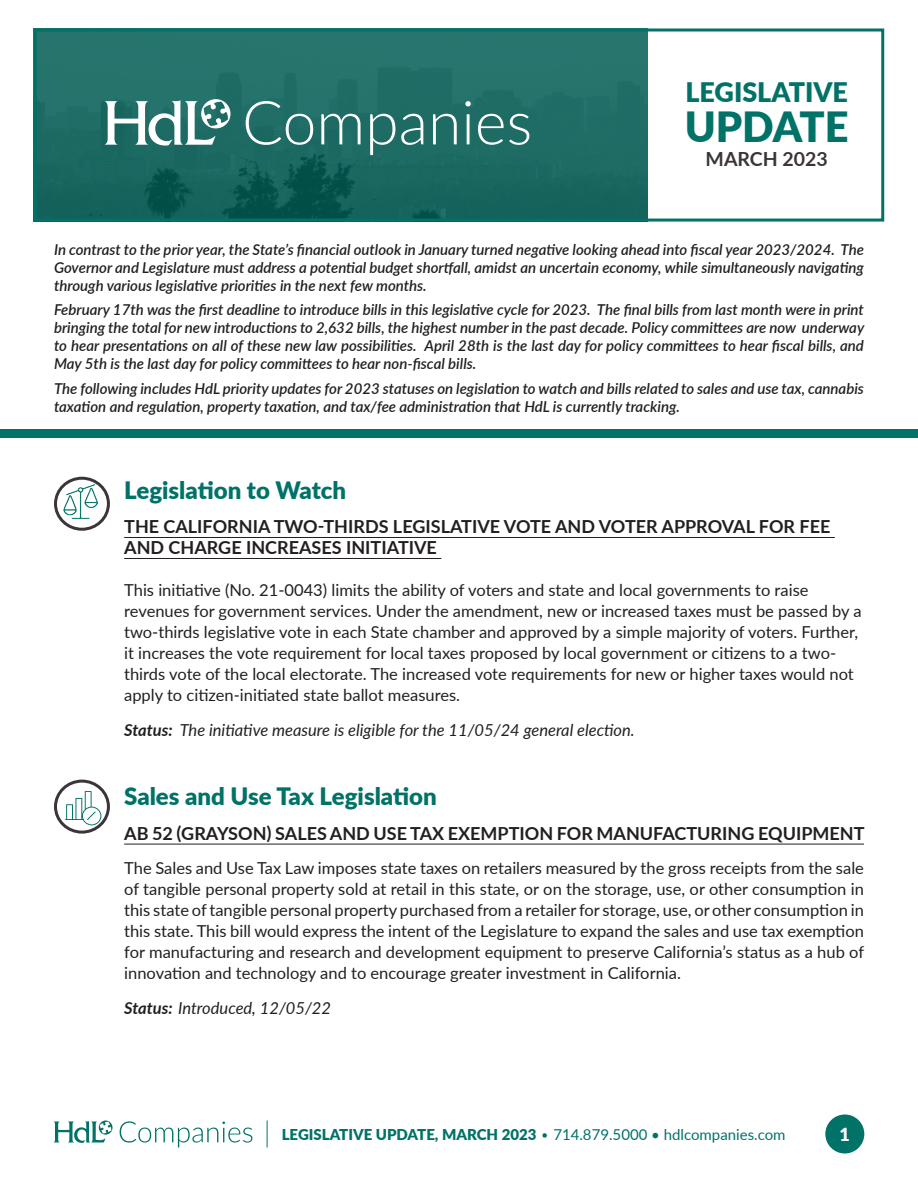
<style>
.page{position:relative;width:918px;height:1188px;background:#fff}
.page>*{position:absolute;margin:0;border:0;box-sizing:border-box;transform-origin:0 0}
.Section_Title{font:900 41.55px "Lato";color:#007267}
.Section_Title-2{font:900 26.85px "Lato";color:#007267}
.Category{font:900 24px "Lato";color:#007267}
.Section_Title-3{font:700 19.5px "Lato";color:#3b343a}
.Headings{font:700 18px/21px "Lato";color:#231f20}
.Status{font:700 18px "Lato";color:#231f20}
.t1{font:900 18px "Lato";color:#fff}
.Status-2{font:16.5px/21px "Lato";color:#231f20;text-align:justify}
.Headings-2{font:16.5px/21px "Lato";color:#231f20}
.Headings-3{font:italic 16.5px "Lato";color:#231f20}
.Status-3{font:italic 16.5px "Lato";color:#231f20}
.t2{font:italic 600 15px/18px "Lato";color:#231f20;text-align:justify}
.t3{font:15px "Lato";color:#007267}
.s1{font-weight:700}
.s2{font-weight:900}
.s3{font-weight:300}
</style>
<div class="page">
<div style="left:825px;top:1114px;width:39px;height:40px;background:#007267;border-radius:50%"></div>
<svg style="left:267px;top:1121px;width:1px;height:26px"></svg>
<svg style="left:120px;top:1121px;width:132px;height:26px"></svg>
<svg style="left:54px;top:1121px;width:59px;height:22px"></svg>
<svg style="left:38px;top:32px;width:610px;height:186px;background:#1d6b64"></svg>
<svg style="left:246px;top:101px;width:67px;height:44px;background:#43857e"></svg>
<svg style="left:321px;top:114px;width:40px;height:30px"></svg>
<svg style="left:370px;top:114px;width:25px;height:41px"></svg>
<svg style="left:401px;top:114px;width:22px;height:31px"></svg>
<svg style="left:433px;top:114px;width:24px;height:30px"></svg>
<svg style="left:465px;top:101px;width:6px;height:43px"></svg>
<svg style="left:478px;top:114px;width:51px;height:31px"></svg>
<svg style="left:105px;top:99px;width:126px;height:47px"></svg>
<div style="left:34px;top:28px;width:850px;height:194px;border:3px solid #007267"></div>
<hr style="left:124px;top:537px;width:711px;height:1px;background:#231f20">
<hr style="left:124px;top:558px;width:317px;height:1px;background:#231f20">
<hr style="left:124px;top:844px;width:740px;height:1px;background:#231f20">
<div style="left:54px;top:780px;width:56px;height:54px;border:3px solid #3b343a;border-radius:50%"></div>
<svg style="left:65px;top:791px;width:36px;height:34px"></svg>
<div style="left:0;top:429px;width:918px;height:8px;background:#007267"></div>
<div style="left:54px;top:477px;width:56px;height:54px;border:3px solid #3b343a;border-radius:50%"></div>
<img style="left:64px;top:484px;width:33px;height:35px">
<p class="Section_Title-2" style="left:685px;top:72px;width:164px">LEGISLATIVE</p>
<p class="Section_Title" style="left:685px;top:96px;width:166px">UPDATE</p>
<p class="Section_Title-3" style="left:706px;top:144px;width:124px">MARCH 2023</p>
<p class="t2" style="left:54px;top:239px;width:811px">In contrast to the prior year, the State’s financial outlook in January turned negative looking ahead into fiscal year 2023/2024. The Governor and Legislature must address a potential budget shortfall, amidst an uncertain economy, while simultaneously navigating through various legislative priorities in the next few months.</p>
<p class="t2" style="left:54px;top:300px;width:812px">February 17th was the first deadline to introduce bills in this legislative cycle for 2023. The final bills from last month were in print bringing the total for new introductions to 2,632 bills, the highest number in the past decade. Policy committees are now underway to hear presentations on all of these new law possibilities. April 28th is the last day for policy committees to hear fiscal bills, and May 5th is the last day for policy committees to hear non-fiscal bills.</p>
<p class="t2" style="left:54px;top:379px;width:811px">The following includes HdL priority updates for 2023 statuses on legislation to watch and bills related to sales and use tax, cannabis taxation and regulation, property taxation, and tax/fee administration that HdL is currently tracking.</p>
<p class="Category" style="left:124px;top:472px;width:223px">Legislation to Watch</p>
<p class="Headings" style="left:124px;top:516px;width:708px">THE CALIFORNIA TWO-THIRDS LEGISLATIVE VOTE AND VOTER APPROVAL FOR FEE<br>AND CHARGE INCREASES INITIATIVE</p>
<p class="Headings-2" style="left:124px;top:579px;width:739px">This initiative (No. 21-0043) limits the ability of voters and state and local governments to raise revenues for government services. Under the amendment, new or increased taxes must be passed by a two-thirds legislative vote in each State chamber and approved by a simple majority of voters. Further, it increases the vote requirement for local taxes proposed by local government or citizens to a two&shy;thirds vote of the local electorate. The increased vote requirements for new or higher taxes would not apply to citizen-initiated state ballot measures.</p>
<p class="Headings-3" style="left:124px;top:718px;width:512px"><span class="s1">Status:</span> The initiative measure is eligible for the 11/05/24 general election.</p>
<p class="Category" style="left:124px;top:779px;width:314px">Sales and Use Tax Legislation</p>
<p class="Status" style="left:124px;top:820px;width:742px">AB 52 (GRAYSON) SALES AND USE TAX EXEMPTION FOR MANUFACTURING EQUIPMENT</p>
<p class="Status-2" style="left:124px;top:857px;width:742px">The Sales and Use Tax Law imposes state taxes on retailers measured by the gross receipts from the sale of tangible personal property sold at retail in this state, or on the storage, use, or other consumption in this state of tangible personal property purchased from a retailer for storage, use, or other consumption in this state. This bill would express the intent of the Legislature to expand the sales and use tax exemption for manufacturing and research and development equipment to preserve California’s status as a hub of innovation and technology and to encourage greater investment in California.</p>
<p class="Status-3" style="left:124px;top:996px;width:208px"><span class="s1">Status:</span> Introduced, 12/05/22</p>
<p class="t3" style="left:282px;top:1124px;width:505px"><span class="s2">LEGISLATIVE UPDATE, MARCH 2023</span> <span class="s3">•</span> 714.879.5000 • hdlcompanies.com</p>
<p class="t1" style="left:840px;top:1121px;width:12px">1</p>
</div>
